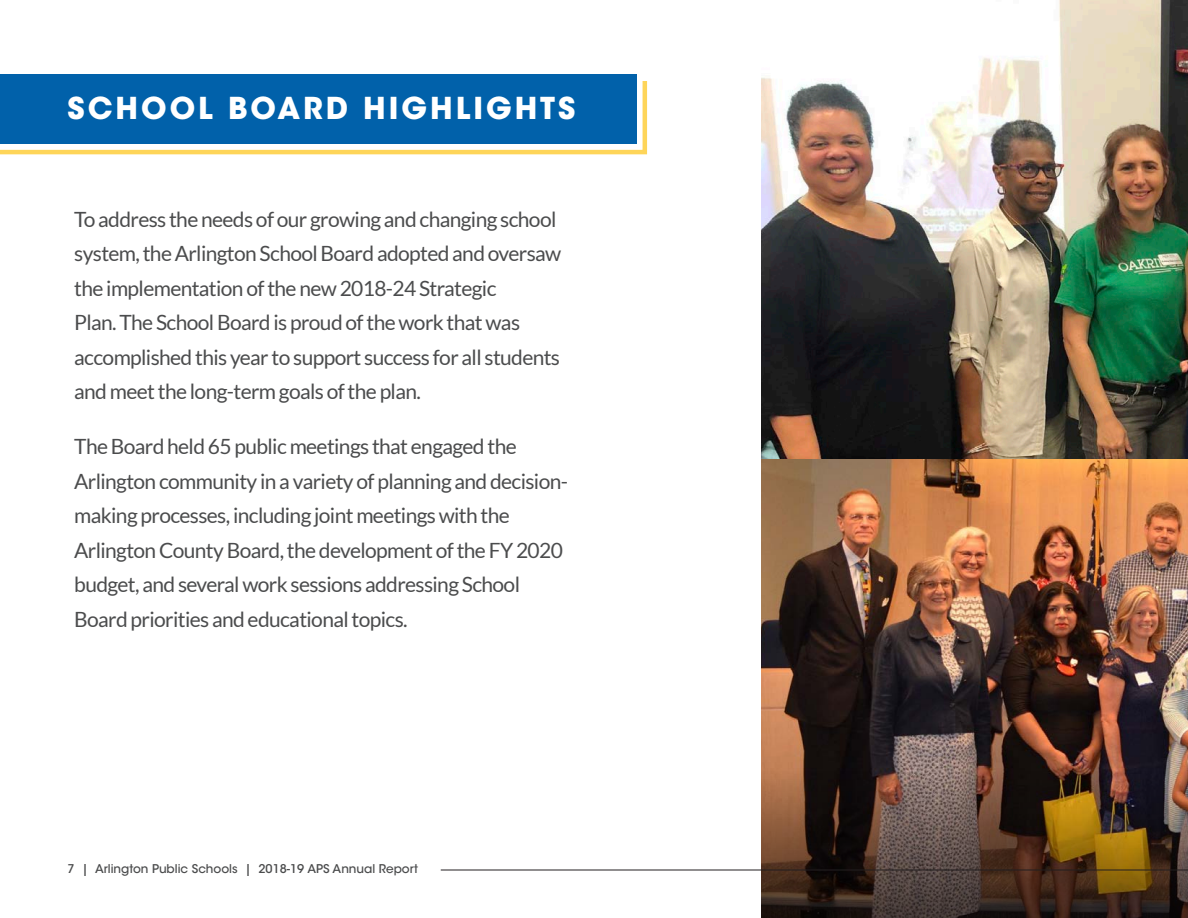
<style>
.page{position:relative;width:1188px;height:918px;background:#fff}
.page>*{position:absolute;margin:0;border:0;box-sizing:border-box;transform-origin:0 0}
.Page_Headers{font:700 30px "ITC Avant Garde Std";letter-spacing:.1em;color:#fff}
.body{font:21px/34.5px "Lato";letter-spacing:-.03em;color:#4b4c4d}
.t1{font:500 12px "ITC Avant Garde Std";color:#4b4c4d}
</style>
<div class="page">
<svg style="left:0;top:76px;width:648px;height:79px;background:#2474ac"></svg>
<img style="left:761px;top:0;width:427px;height:770px">
<img style="left:761px;top:770px;width:427px;height:148px">
<hr style="left:441px;top:870px;width:747px;height:1px;background:#231f20">
<p class="Page_Headers" style="left:68px;top:89px;width:509px">SCHOOL BOARD HIGHLIGHTS</p>
<p class="body" style="left:74px;top:202px;width:488px">To address the needs of our growing and changing school system, the Arlington School Board adopted and oversaw the implementation of the new 2018-24 Strategic<br>Plan. The School Board is proud of the work that was accomplished this year to support success for all students and meet the long-term goals of the plan.</p>
<p class="body" style="left:74px;top:429px;width:495px">The Board held 65 public meetings that engaged the Arlington community in a variety of planning and decision&shy;making processes, including joint meetings with the Arlington County Board, the development of the FY 2020 budget, and several work sessions addressing School Board priorities and educational topics.</p>
<p class="t1" style="left:68px;top:861px;width:352px">7 | Arlington Public Schools | 2018-19 APS Annual Report</p>
</div>
